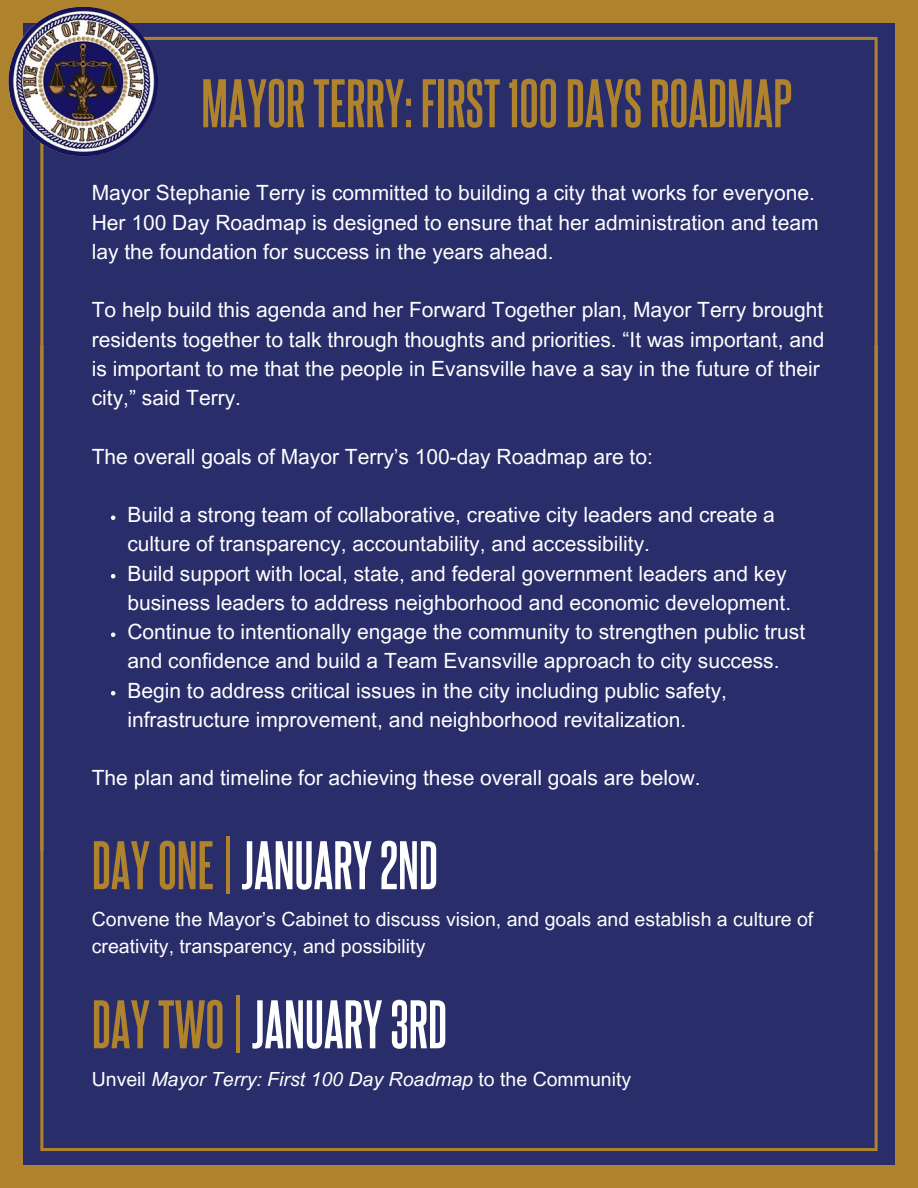
<style>
.page{position:relative;width:918px;height:1188px;background:#fff}
.page>*{position:absolute;margin:0;border:0;box-sizing:border-box;transform-origin:0 0}
.t1{font:700 58.35px "Steelfish Rg";color:#fff}
.t2{font:700 58.35px "Steelfish Rg";color:#af822d}
.t3{font:21px/29.2px "Arial MT Pro";color:#fff}
.t4{font:19.5px/27px "Arial MT Pro";color:#fff}
.t5{font:italic 19.5px "Arial MT Pro";color:#fff}
.s1{color:#af822d}
.s2{font-style:normal}
</style>
<div class="page">
<svg style="left:6px;top:6px;width:898px;height:340px;background:#343464"></svg>
<div style="left:6px;top:346px;width:898px;height:827px;background:#292d6a"></div>
<img style="left:8px;top:7px;width:150px;height:149px;border-radius:50%">
<svg style="left:111px;top:515px;width:4px;height:5px"></svg>
<svg style="left:111px;top:574px;width:4px;height:4px"></svg>
<svg style="left:111px;top:632px;width:4px;height:5px"></svg>
<svg style="left:111px;top:691px;width:4px;height:4px"></svg>
<div style="left:0;top:0;width:6px;height:1188px;background:#af822d"></div>
<div style="left:904px;top:0;width:14px;height:1188px;background:#af822d"></div>
<div style="left:0;top:0;width:918px;height:6px;background:#af822d"></div>
<div style="left:0;top:1173px;width:918px;height:15px;background:#af822d"></div>
<p class="t2" style="left:201px;top:66px;width:592px">MAYORTERRY: FIRST100DAYSROADMAP</p>
<p class="t3" style="left:92px;top:181px;width:728px">Mayor Stephanie Terry is committed to building a city that works for everyone.<br>Her 100 Day Roadmap is designed to ensure that her administration and team lay the foundation for success in the years ahead.</p>
<p class="t3" style="left:92px;top:298px;width:734px">To help build this agenda and her Forward Together plan, Mayor Terry brought residents together to talk through thoughts and priorities. “It was important, and is important to me that the people in Evansville have a say in the future of their city,” said Terry.</p>
<p class="t3" style="left:92px;top:444px;width:563px">The overall goals of Mayor Terry’s 100-day Roadmap are to:</p>
<p class="t3" style="left:127px;top:503px;width:649px">Build a strong team of collaborative, creative city leaders and create a culture of transparency, accountability, and accessibility.</p>
<p class="t3" style="left:127px;top:561px;width:665px">Build support with local, state, and federal government leaders and key business leaders to address neighborhood and economic development.</p>
<p class="t3" style="left:127px;top:620px;width:679px">Continue to intentionally engage the community to strengthen public trust and confidence and build a Team Evansville approach to city success.</p>
<p class="t3" style="left:127px;top:678px;width:601px">Begin to address critical issues in the city including public safety, infrastructure improvement, and neighborhood revitalization.</p>
<p class="t3" style="left:92px;top:766px;width:610px">The plan and timeline for achieving these overall goals are below.</p>
<p class="t1" style="left:92px;top:828px;width:348px"><span class="s1">DAYONE|</span> JANUARY2ND</p>
<p class="t4" style="left:92px;top:909px;width:723px">Convene the Mayor’s Cabinet to discuss vision, and goals and establish a culture of creativity, transparency, and possibility</p>
<p class="t1" style="left:92px;top:987px;width:357px"><span class="s1">DAYTWO|</span> JANUARY3RD</p>
<p class="t5" style="left:92px;top:1071px;width:541px"><span class="s2">Unveil</span> Mayor Terry: First 100 Day Roadmap <span class="s2">to the Community</span></p>
</div>
